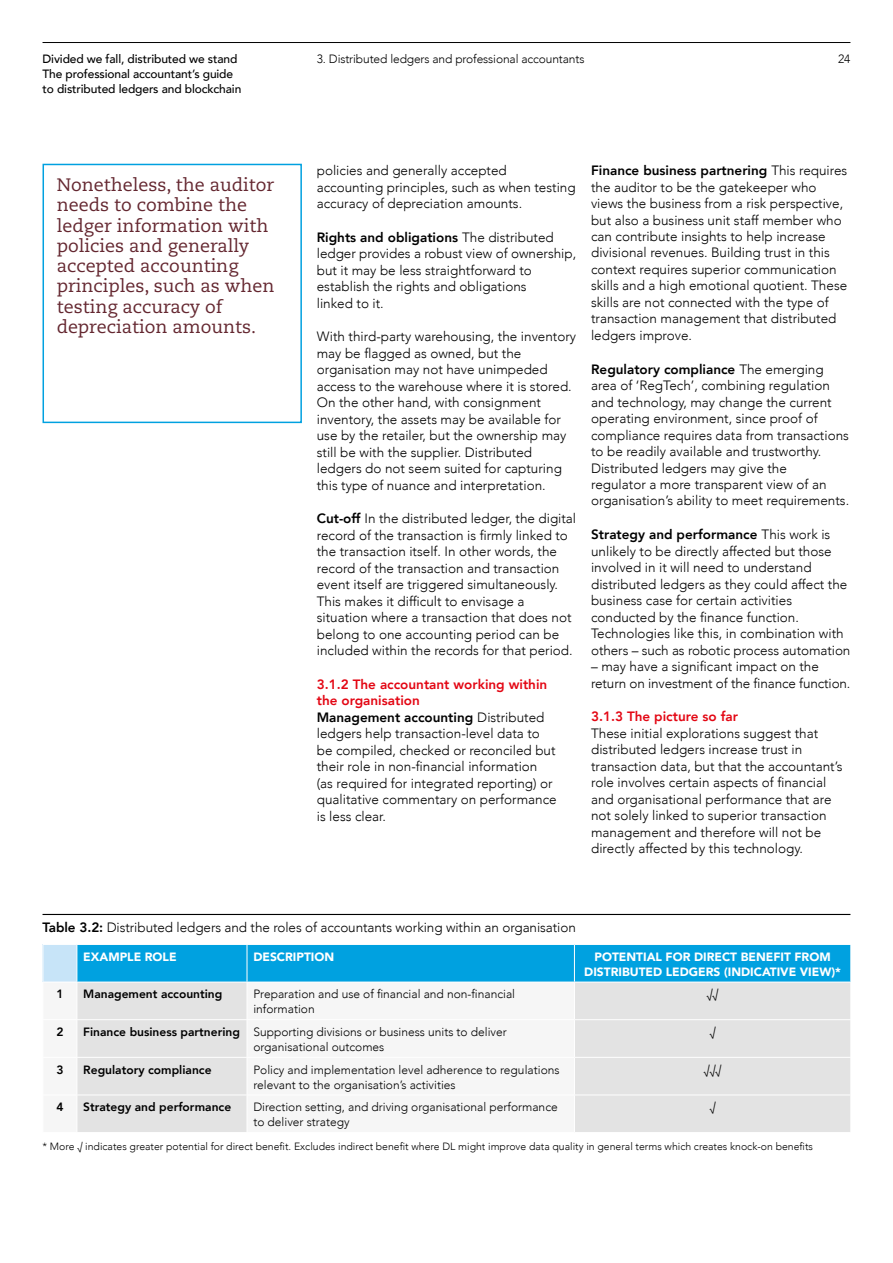
<style>
.page{position:relative;width:893px;height:1263px;background:#fff}
.page>*{position:absolute;margin:0;border:0;box-sizing:border-box;transform-origin:0 0}
.t1{font:18px/20.2px "Caecilia";color:#642730}
.t2{font:300 13.5px/16.5px "Avenir";color:#000}
.t3{font:800 13.5px "Avenir";color:#e30613}
.t4{font:300 12px/15px "Avenir";color:#000}
.t5{font:500 12px/15px "Avenir";letter-spacing:-.01em;color:#000}
.t6{font:900 12px/15px "Avenir";color:#fff;text-align:center}
.t7{font:800 12px "Avenir";color:#000}
.t8{font:300 10.5px "Avenir";color:#000}
.s1{font-weight:800}
.s2{font-weight:800;color:#e30613}
</style>
<div class="page">
<hr style="left:43px;top:42px;width:807px;height:1px;background:#000">
<div style="left:43px;top:164px;width:259px;height:259px;border:2px solid #00a1e0"></div>
<hr style="left:43px;top:914px;width:807px;height:1px;background:#000">
<div style="left:43px;top:944px;width:34px;height:38px;background:#c7e4f8"></div>
<div style="left:78px;top:945px;width:772px;height:37px;background:#00a1e0"></div>
<svg style="left:78px;top:983px;width:772px;height:149px;fill:#e3e3e3"></svg>
<hr style="left:43px;top:944px;width:34px;height:1px;background:#fff">
<hr style="left:43px;top:945px;width:1px;height:37px;background:#fff">
<hr style="left:247px;top:945px;width:1px;height:37px;background:#fff">
<hr style="left:574px;top:945px;width:1px;height:37px;background:#fff">
<hr style="left:247px;top:982px;width:1px;height:37px;background:#fff">
<hr style="left:574px;top:982px;width:1px;height:37px;background:#fff">
<hr style="left:77px;top:1019px;width:170px;height:1px;background:#fff">
<hr style="left:247px;top:1019px;width:327px;height:1px;background:#fff">
<hr style="left:247px;top:1020px;width:1px;height:37px;background:#fff">
<hr style="left:574px;top:1019px;width:277px;height:1px;background:#fff">
<hr style="left:574px;top:1020px;width:1px;height:37px;background:#fff">
<hr style="left:77px;top:1057px;width:170px;height:1px;background:#fff">
<hr style="left:247px;top:1057px;width:327px;height:1px;background:#fff">
<hr style="left:247px;top:1058px;width:1px;height:36px;background:#fff">
<hr style="left:574px;top:1057px;width:277px;height:1px;background:#fff">
<hr style="left:574px;top:1058px;width:1px;height:36px;background:#fff">
<hr style="left:77px;top:1094px;width:170px;height:1px;background:#fff">
<hr style="left:247px;top:1094px;width:327px;height:1px;background:#fff">
<hr style="left:247px;top:1095px;width:1px;height:37px;background:#fff">
<hr style="left:574px;top:1094px;width:277px;height:1px;background:#fff">
<hr style="left:574px;top:1095px;width:1px;height:37px;background:#fff">
<p class="t4" style="left:317px;top:51px;width:269px">3. Distributed ledgers and professional accountants</p>
<p class="t5" style="left:43px;top:51px;width:196px">Divided we fall, distributed we stand</p>
<p class="t4" style="left:838px;top:51px;width:14px">24</p>
<p class="t5" style="left:43px;top:66px;width:200px">The professional accountant’s guide to distributed ledgers and blockchain</p>
<h1 class="t1" style="left:57px;top:175px;width:219px">Nonetheless, the auditor needs to combine the ledger information with policies and generally accepted accounting principles, such as when testing accuracy of depreciation amounts.</h1>
<p class="t2" style="left:317px;top:162px;width:260px">policies and generally accepted accounting principles, such as when testing accuracy of depreciation amounts.</p>
<p class="t2" style="left:317px;top:229px;width:261px"><span class="s1">Rights and obligations</span> The distributed ledger provides a robust view of ownership, but it may be less straightforward to establish the rights and obligations<br>linked to it.</p>
<p class="t2" style="left:317px;top:328px;width:261px">With third-party warehousing, the inventory may be flagged as owned, but the organisation may not have unimpeded access to the warehouse where it is stored.<br>On the other hand, with consignment inventory, the assets may be available for use by the retailer, but the ownership may still be with the supplier. Distributed ledgers do not seem suited for capturing this type of nuance and interpretation.</p>
<p class="t2" style="left:317px;top:510px;width:261px"><span class="s1">Cut-off</span> In the distributed ledger, the digital record of the transaction is firmly linked to the transaction itself. In other words, the record of the transaction and transaction event itself are triggered simultaneously.<br>This makes it difficult to envisage a situation where a transaction that does not belong to one accounting period can be included within the records for that period.</p>
<p class="t2" style="left:317px;top:676px;width:241px"><span class="s2">3.1.2 The accountant working within the organisation<br></span><span class="s1">Management accounting</span> Distributed ledgers help transaction-level data to be compiled, checked or reconciled but their role in non-financial information (as required for integrated reporting) or qualitative commentary on performance is less clear.</p>
<p class="t2" style="left:591px;top:162px;width:258px"><span class="s1">Finance business partnering</span> This requires the auditor to be the gatekeeper who views the business from a risk perspective, but also a business unit staff member who can contribute insights to help increase divisional revenues. Building trust in this context requires superior communication skills and a high emotional quotient. These skills are not connected with the type of transaction management that distributed ledgers improve.</p>
<p class="t2" style="left:591px;top:361px;width:260px"><span class="s1">Regulatory compliance</span> The emerging area of ‘RegTech’, combining regulation and technology, may change the current operating environment, since proof of compliance requires data from transactions to be readily available and trustworthy.<br>Distributed ledgers may give the<br>regulator a more transparent view of an organisation’s ability to meet requirements.</p>
<p class="t2" style="left:591px;top:526px;width:261px"><span class="s1">Strategy and performance</span> This work is unlikely to be directly affected but those involved in it will need to understand distributed ledgers as they could affect the business case for certain activities conducted by the finance function.<br>Technologies like this, in combination with others – such as robotic process automation</p>
<p class="t2" style="left:591px;top:658px;width:261px">– may have a significant impact on the return on investment of the finance function.</p>
<p class="t3" style="left:591px;top:706px;width:148px">3.1.3 The picture so far</p>
<p class="t2" style="left:591px;top:725px;width:253px">These initial explorations suggest that distributed ledgers increase trust in transaction data, but that the accountant’s role involves certain aspects of financial and organisational performance that are not solely linked to superior transaction management and therefore will not be directly affected by this technology.</p>
<p class="t2" style="left:43px;top:919px;width:535px"><span class="s1">Table 3.2:</span> Distributed ledgers and the roles of accountants working within an organisation</p>
<p class="t6" style="left:83px;top:949px;width:95px">EXAMPLE ROLE</p>
<p class="t6" style="left:253px;top:949px;width:82px">DESCRIPTION</p>
<p class="t6" style="left:584px;top:949px;width:258px">POTENTIAL FOR DIRECT BENEFIT FROM<br>DISTRIBUTED LEDGERS (INDICATIVE VIEW)*</p>
<p class="t7" style="left:56px;top:985px;width:9px">1</p>
<p class="t7" style="left:83px;top:985px;width:141px">Management accounting</p>
<p class="t4" style="left:253px;top:987px;width:263px">Preparation and use of financial and non-financial information</p>
<p class="t4" style="left:707px;top:987px;width:13px">√√</p>
<p class="t7" style="left:56px;top:1022px;width:9px">2</p>
<p class="t4" style="left:253px;top:1024px;width:255px;text-indent:-170px"><span class="s1">Finance business partnering</span> Supporting divisions or business units to deliver organisational outcomes</p>
<p class="t4" style="left:710px;top:1024px;width:7px">√</p>
<p class="t7" style="left:56px;top:1060px;width:9px">3</p>
<p class="t7" style="left:83px;top:1060px;width:130px">Regulatory compliance</p>
<p class="t4" style="left:253px;top:1062px;width:308px">Policy and implementation level adherence to regulations relevant to the organisation’s activities</p>
<p class="t4" style="left:704px;top:1062px;width:19px">√√√</p>
<p class="t7" style="left:56px;top:1098px;width:9px">4</p>
<p class="t7" style="left:83px;top:1098px;width:149px">Strategy and performance</p>
<p class="t4" style="left:253px;top:1099px;width:306px">Direction setting, and driving organisational performance to deliver strategy</p>
<p class="t4" style="left:710px;top:1099px;width:7px">√</p>
<p class="t8" style="left:43px;top:1140px;width:772px">* More √ indicates greater potential for direct benefit. Excludes indirect benefit where DL might improve data quality in general terms which creates knock-on benefits</p>
</div>
